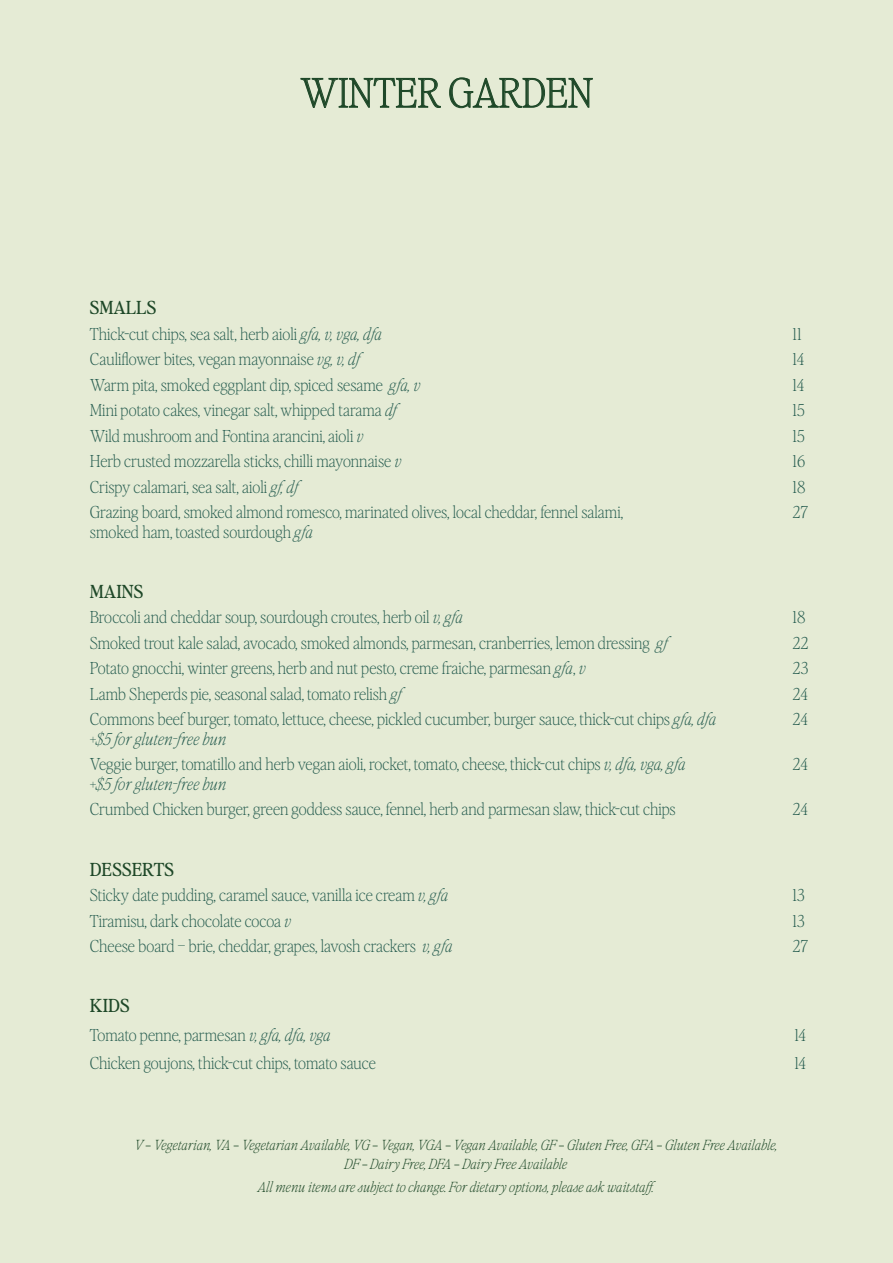
<style>
.page{position:relative;width:893px;height:1263px;background:#e5ebd5}
.page>*{position:absolute;margin:0;border:0;box-sizing:border-box;transform-origin:0 0}
.t1{font:100 39.75px "Editor's Note Text";color:#1d4727}
.t2{font:18px "Editor's Note Text";color:#1d4727}
.t3{font:100 16.5px/25.5px "Editor's Note Text";color:#245b4e}
.t4{font:italic 100 16.5px "Editor's Note Text";color:#245b4e}
.t5{font:italic 100 13.95px/19.6px "Editor's Note Text";color:#1d4727;text-align:center}
.s1{font-style:italic}
</style>
<div class="page">
<svg style="left:300px;top:77px;width:141px;height:31px"></svg>
<svg style="left:449px;top:77px;width:144px;height:32px"></svg>
<h1 class="t1" style="left:300px;top:64px;width:294px">WINTER GARDEN</h1>
<p class="t2" style="left:90px;top:295px;width:68px">SMALLS</p>
<p class="t3" style="left:90px;top:321px;width:294px">Thick-cut chips, sea salt, herb aioli <span class="s1">gfa, v, vga, dfa</span></p>
<p class="t3" style="left:793px;top:321px;width:11px">11</p>
<p class="t3" style="left:90px;top:346px;width:272px">Cauliflower bites, vegan mayonnaise <span class="s1">vg, v, df</span></p>
<p class="t3" style="left:793px;top:346px;width:13px">14</p>
<p class="t3" style="left:90px;top:372px;width:332px">Warm pita, smoked eggplant dip, spiced sesame <span class="s1">gfa, v</span></p>
<p class="t3" style="left:793px;top:372px;width:13px">14</p>
<p class="t3" style="left:90px;top:397px;width:309px">Mini potato cakes, vinegar salt, whipped tarama <span class="s1">df</span></p>
<p class="t3" style="left:793px;top:397px;width:14px">15</p>
<p class="t3" style="left:90px;top:423px;width:275px">Wild mushroom and Fontina arancini, aioli <span class="s1">v</span></p>
<p class="t3" style="left:793px;top:423px;width:14px">15</p>
<p class="t3" style="left:90px;top:448px;width:313px">Herb crusted mozzarella sticks, chilli mayonnaise <span class="s1">v</span></p>
<p class="t3" style="left:793px;top:448px;width:14px">16</p>
<p class="t3" style="left:90px;top:474px;width:210px">Crispy calamari, sea salt, aioli <span class="s1">gf, df</span></p>
<p class="t3" style="left:793px;top:474px;width:14px">18</p>
<p class="t3" style="left:90px;top:499px;width:535px">Grazing board, smoked almond romesco, marinated olives, local cheddar, fennel salami,</p>
<p class="t3" style="left:793px;top:499px;width:17px">27</p>
<p class="t3" style="left:90px;top:519px;width:225px">smoked ham, toasted sourdough <span class="s1">gfa</span></p>
<p class="t2" style="left:90px;top:578px;width:55px">MAINS</p>
<p class="t3" style="left:90px;top:604px;width:375px">Broccoli and cheddar soup, sourdough croutes, herb oil <span class="s1">v, gfa</span></p>
<p class="t3" style="left:793px;top:604px;width:14px">18</p>
<p class="t3" style="left:90px;top:630px;width:579px">Smoked trout kale salad, avocado, smoked almonds, parmesan, cranberries, lemon dressing <span class="s1">gf</span></p>
<p class="t3" style="left:793px;top:630px;width:18px">22</p>
<p class="t3" style="left:90px;top:655px;width:497px">Potato gnocchi, winter greens, herb and nut pesto, creme fraiche, parmesan <span class="s1">gfa</span>, <span class="s1">v</span></p>
<p class="t3" style="left:793px;top:655px;width:18px">23</p>
<p class="t3" style="left:90px;top:681px;width:314px">Lamb Sheperds pie, seasonal salad, tomato relish <span class="s1">gf</span></p>
<p class="t3" style="left:793px;top:681px;width:17px">24</p>
<p class="t3" style="left:90px;top:706px;width:628px">Commons beef burger, tomato, lettuce, cheese, pickled cucumber, burger sauce, thick-cut chips <span class="s1">gfa, dfa</span></p>
<p class="t3" style="left:793px;top:706px;width:17px">24</p>
<p class="t3" style="left:90px;top:726px;width:597px"><span class="s1">+$5 for gluten-free bun<br></span>Veggie burger, tomatillo and herb vegan aioli, rocket, tomato, cheese, thick-cut chips <span class="s1">v, dfa, vga, gfa</span></p>
<p class="t3" style="left:793px;top:751px;width:17px">24</p>
<p class="t4" style="left:90px;top:772px;width:138px">+$5 for gluten-free bun</p>
<p class="t3" style="left:90px;top:796px;width:587px">Crumbed Chicken burger, green goddess sauce, fennel, herb and parmesan slaw, thick-cut chips</p>
<p class="t3" style="left:793px;top:796px;width:17px">24</p>
<p class="t2" style="left:90px;top:856px;width:85px">DESSERTS</p>
<p class="t3" style="left:90px;top:882px;width:360px">Sticky date pudding, caramel sauce, vanilla ice cream <span class="s1">v, gfa</span></p>
<p class="t3" style="left:793px;top:882px;width:14px">13</p>
<p class="t3" style="left:90px;top:907px;width:203px">Tiramisu, dark chocolate cocoa <span class="s1">v</span></p>
<p class="t3" style="left:793px;top:907px;width:14px">13</p>
<p class="t3" style="left:90px;top:933px;width:364px">Cheese board – brie, cheddar, grapes, lavosh crackers <span class="s1">v, gfa</span></p>
<p class="t3" style="left:793px;top:933px;width:17px">27</p>
<p class="t2" style="left:90px;top:992px;width:41px">KIDS</p>
<p class="t3" style="left:90px;top:1021px;width:242px">Tomato penne, parmesan <span class="s1">v, gfa, dfa, vga</span></p>
<p class="t3" style="left:794px;top:1021px;width:13px">14</p>
<p class="t3" style="left:90px;top:1050px;width:287px">Chicken goujons, thick-cut chips, tomato sauce</p>
<p class="t3" style="left:794px;top:1050px;width:13px">14</p>
<p class="t5" style="left:134px;top:1134px;width:644px">V = Vegetarian, VA = Vegetarian Available, VG = Vegan, VGA = Vegan Available, GF = Gluten Free, GFA = Gluten Free Available,<br>DF = Dairy Free, DFA = Dairy Free Available</p>
<p class="t5" style="left:258px;top:1176px;width:402px">All menu items are subject to change. For dietary options, please ask waitstaff.</p>
</div>
